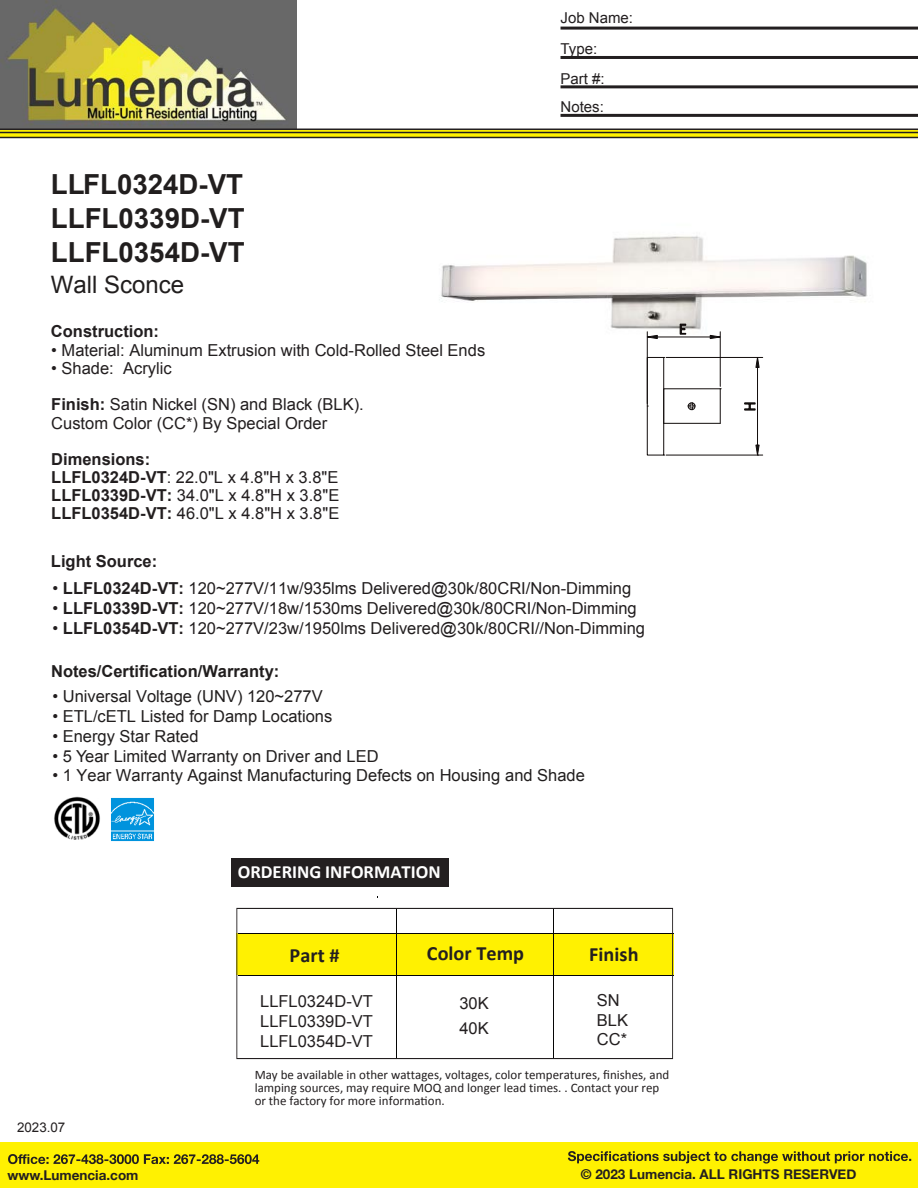
<style>
.page{position:relative;width:918px;height:1188px;background:#fff}
.page>*{position:absolute;margin:0;border:0;box-sizing:border-box;transform-origin:0 0}
.t1{font:700 27.6px/33.8px "Arial";color:#211e1e;text-align:justify}
.t2{font:24px "Arial";color:#211e1e}
.t3{font:700 20.25px "Calibri";color:#231f20}
.t4{font:700 20.25px "Calibri";color:#231f20}
.t5{font:700 18.6px "Calibri";color:#fff}
.t6{font:16.5px/18.1px "Arial";color:#221e1f}
.t7{font:16.5px/18.1px "Arial";color:#221e1f}
.t8{font:16.5px "Arial";color:#211e1e}
.t9{font:16.5px "Arial";color:#211e1e}
.t10{font:16.5px/19.8px "Arial";color:#231f20;text-align:justify}
.t11{font:700 16.5px "Arial";color:#211e1e}
.t12{font:16.5px/19.8px "Arial";color:#231f20}
.t13{font:700 16.5px "Arial";color:#221e1f}
.t14{font:700 16.5px "Arial";color:#221e1f}
.t15{font:15px/29.5px "Arial";color:#231f20}
.t16{font:700 13.5px "Helvetica Neue";color:#231f20}
.t17{font:13.35px "Arial";color:#231f20}
.t18{font:12.9px/12.9px "Calibri";color:#231f20}
.s1{font-style:inherit}
.s2{font-weight:700}
.s3{color:#221e1f}
</style>
<div class="page">
<img style="left:423px;top:56px;width:485px;height:400px">
<img style="left:54px;top:796px;width:46px;height:44px">
<img style="left:111px;top:798px;width:43px;height:44px">
<div style="left:647px;top:357px;width:17px;height:98px;border:1px solid #110c0b"></div>
<hr style="left:720px;top:332px;width:1px;height:54px;background:#110c0b">
<hr style="left:647px;top:332px;width:1px;height:72px;background:#110c0b">
<hr style="left:657px;top:337px;width:53px;height:1px;background:#110c0b">
<svg style="left:709px;top:334px;width:16px;height:6px"></svg>
<svg style="left:679px;top:323px;width:8px;height:12px"></svg>
<svg style="left:663px;top:388px;width:58px;height:36px"></svg>
<svg style="left:642px;top:334px;width:16px;height:6px"></svg>
<hr style="left:666px;top:357px;width:97px;height:1px;background:#110c0b">
<hr style="left:666px;top:455px;width:97px;height:1px;background:#110c0b">
<hr style="left:757px;top:368px;width:1px;height:77px;background:#110c0b">
<svg style="left:755px;top:352px;width:5px;height:16px"></svg>
<svg style="left:744px;top:402px;width:12px;height:9px"></svg>
<svg style="left:755px;top:444px;width:5px;height:12px"></svg>
<img style="left:0;top:0;width:296px;height:129px">
<svg style="left:0;top:129px;width:918px;height:9px;background:#a2980d"></svg>
<hr style="left:561px;top:27px;width:357px;height:3px;background:#231f20">
<hr style="left:561px;top:56px;width:357px;height:3px;background:#231f20">
<hr style="left:561px;top:85px;width:357px;height:3px;background:#231f20">
<hr style="left:561px;top:114px;width:357px;height:3px;background:#231f20">
<svg style="left:0;top:1142px;width:918px;height:46px;background:#f2e502"></svg>
<div style="left:237px;top:933px;width:437px;height:42px;background:#fff101"></div>
<hr style="left:238px;top:933px;width:162px;height:1px;background:#050504">
<svg style="left:396px;top:910px;width:1px;height:19px"></svg>
<hr style="left:397px;top:933px;width:156px;height:1px;background:#050504">
<svg style="left:553px;top:910px;width:1px;height:19px"></svg>
<hr style="left:554px;top:933px;width:119px;height:1px;background:#050504">
<hr style="left:396px;top:929px;width:1px;height:46px;background:#050504">
<hr style="left:553px;top:929px;width:1px;height:46px;background:#050504">
<hr style="left:238px;top:975px;width:337px;height:1px;background:#050504">
<hr style="left:554px;top:975px;width:119px;height:1px;background:#050504">
<svg style="left:396px;top:976px;width:1px;height:28px"></svg>
<svg style="left:553px;top:976px;width:1px;height:28px"></svg>
<hr style="left:396px;top:1004px;width:1px;height:54px;background:#050504">
<hr style="left:553px;top:1004px;width:1px;height:54px;background:#050504">
<div style="left:237px;top:908px;width:436px;height:151px;border:1px solid #231f20"></div>
<div style="left:232px;top:859px;width:217px;height:28px;background:#231f20"></div>
<p class="t15" style="left:561px;top:4px;width:74px">Job Name:<br>Type:<br>Part #:<br>Notes:</p>
<h1 class="t1" style="left:51px;top:169px;width:195px">LLFL0<span class="s1">3</span>24D-VT LLFL0<span class="s1">3</span>39D-VT LLFL0<span class="s1">3</span>54D-VT</h1>
<h2 class="t2" style="left:51px;top:269px;width:135px">Wall Sconce</h2>
<p class="t13" style="left:51px;top:321px;width:110px">Construction:</p>
<p class="t7" style="left:51px;top:341px;width:436px">• Material: Aluminum Extrusion with Cold-Rolled Steel Ends</p>
<p class="t7" style="left:51px;top:359px;width:122px">• Shade: <span class="s1">Acrylic</span></p>
<p class="t7" style="left:51px;top:396px;width:314px"><span class="s2">Finish:</span> Satin Nickel (SN) and Black (BLK).<br>Custom Color (CC*) By Special Order</p>
<p class="t6" style="left:51px;top:450px;width:290px"><span class="s2">Dimensions:<br></span><span class="s2">LLFL0</span><span class="s2">3</span><span class="s2">24D-VT</span>: 22.0"L x 4.8"H x 3.8"E<br><span class="s2">LLFL0</span><span class="s2">3</span><span class="s2">39D-VT:</span> 34.0"L x 4.8"H x 3.8"E<br><span class="s2">LLFL0</span><span class="s2">3</span><span class="s2">54D-VT:</span> 46.0"L x 4.8"H x 3.8"E</p>
<p class="t14" style="left:51px;top:550px;width:108px">Light Source:</p>
<p class="t6" style="left:53px;top:580px;width:580px"><span class="s1">•</span> <span class="s2">LLFL0</span><span class="s2">3</span><span class="s2">24D-VT:</span> <span class="s1">120~277V</span>/11w/935lms Delivered@3<span class="s1">0</span>k/80CRI<span class="s1">/Non-Dimming</span></p>
<p class="t6" style="left:53px;top:599px;width:586px"><span class="s1">•</span> <span class="s2">LLFL0</span><span class="s2">3</span><span class="s2">39D-VT:</span> <span class="s1">120~277V</span>/18w/1530ms Delivered@3<span class="s1">0</span>k/80CRI<span class="s1">/Non-Dimming</span></p>
<p class="t6" style="left:53px;top:619px;width:594px"><span class="s1">•</span> <span class="s2">LLFL0</span><span class="s2">3</span><span class="s2">54D-VT:</span> <span class="s1">120~277V</span>/23w/1950lms Delivered@3<span class="s1">0</span>k/80CRI<span class="s1">//Non-Dimming</span></p>
<p class="t11" style="left:51px;top:661px;width:230px"><span class="s1">Notes/</span>Certification/Warranty:</p>
<p class="t9" style="left:52px;top:686px;width:272px"><span class="s3">•</span> Universal Voltage (UNV) 120~277V</p>
<p class="t8" style="left:52px;top:705px;width:281px"><span class="s3">•</span> ETL/cETL Listed <span class="s1">for</span> Damp Location<span class="s1">s</span></p>
<p class="t9" style="left:52px;top:725px;width:148px"><span class="s3">•</span> Energy Star Rated</p>
<p class="t9" style="left:52px;top:745px;width:328px"><span class="s3">•</span> 5 Year Limited Warranty on Driver and LED</p>
<p class="t8" style="left:52px;top:765px;width:534px"><span class="s3">•</span> 1 Year Warranty Against Manufacturing Defects on Housing <span class="s1">and Shade</span></p>
<p class="t5" style="left:238px;top:859px;width:205px">ORDERING INFORMATION</p>
<p class="t4" style="left:290px;top:941px;width:51px">Part #</p>
<p class="t3" style="left:427px;top:938px;width:99px">Color Temp</p>
<p class="t3" style="left:589px;top:940px;width:51px">Finish</p>
<p class="t10" style="left:260px;top:992px;width:114px">LLFL0324D-VT LLFL0339D-VT LLFL035<span class="s1">4</span>D-VT</p>
<p class="t12" style="left:597px;top:990px;width:33px"><span class="s1">S</span>N<br>BLK<br>CC<span class="s1">*</span></p>
<p class="t12" style="left:459px;top:991px;width:31px;line-height:24.9px">30K<br>40K</p>
<p class="t17" style="left:17px;top:1119px;width:50px">2023.07</p>
<p class="t18" style="left:255px;top:1068px;width:416px">May be available in other wattages, voltages, color temperatures, finishes, and lamping sources, may require MOQ and longer lead times. . Contact your rep or the factory for more information.</p>
<p class="t16" style="left:8px;top:1165px;width:132px">www.Lumencia.com</p>
<p class="t16" style="left:581px;top:1163px;width:277px">© 2023 Lumencia. ALL RIGHTS RESERVED</p>
</div>
